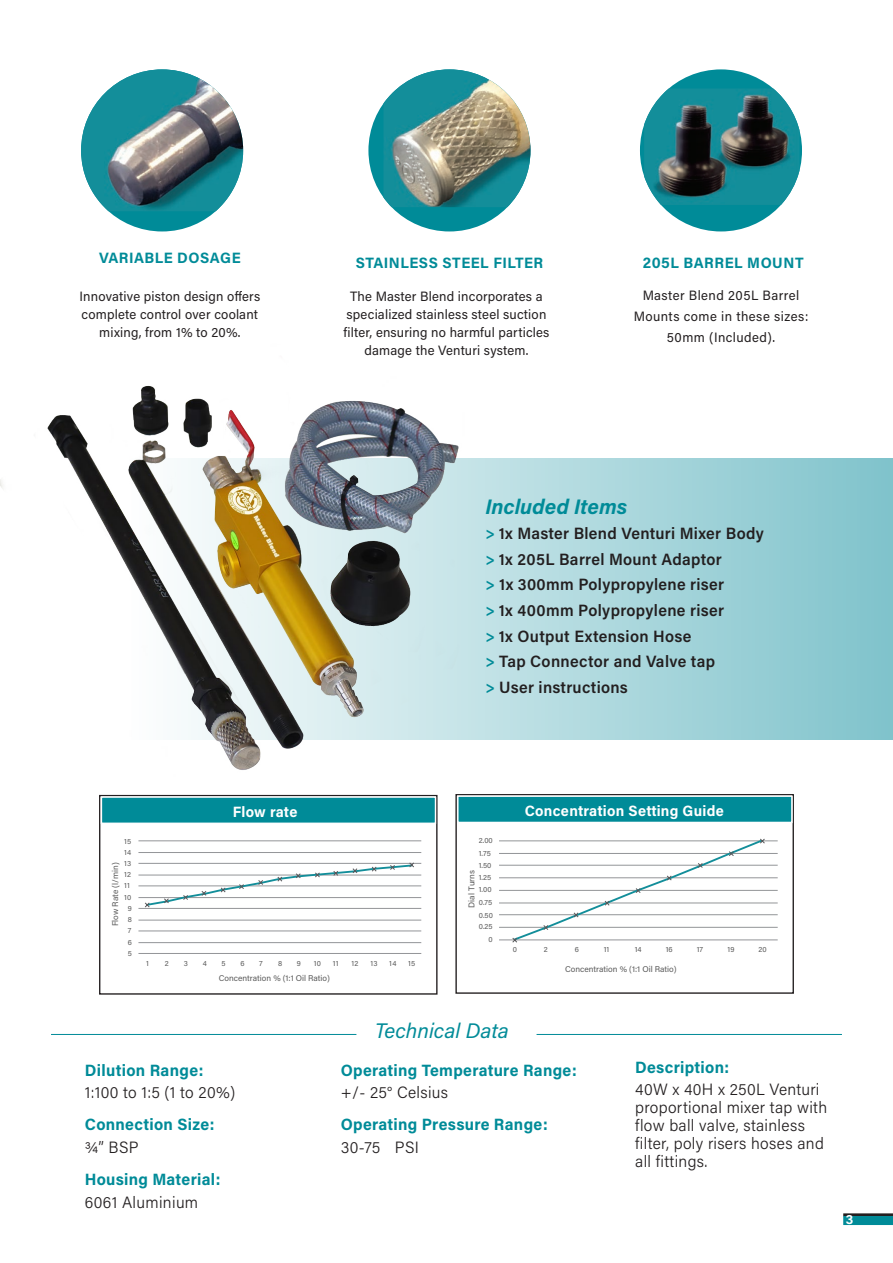
<style>
.page{position:relative;width:893px;height:1263px;background:#fff}
.page>*{position:absolute;margin:0;border:0;box-sizing:border-box;transform-origin:0 0}
.subhead{font:italic 700 21px "Acumin Pro";color:#008b98}
.subhead-2{font:italic 21px "Acumin Pro";color:#008b98}
.body{font:300 16.35px/18px "Acumin Pro";letter-spacing:.02em;color:#231f20}
.body-2{font:600 16.35px "Acumin Pro";letter-spacing:.02em;color:#231f20}
.body-3{font:700 16.35px "Acumin Pro";letter-spacing:.02em;color:#008b98}
.body-4{font:700 15px "Acumin Pro";letter-spacing:.035em;color:#008b98}
.body-5{font:700 14.85px "Acumin Pro";letter-spacing:.02em;color:#fff}
.body-6{font:13.5px/18px "Acumin Pro";letter-spacing:.015em;color:#231f20;text-align:center}
.body-7{font:13.5px "Acumin Pro";letter-spacing:.035em;color:#231f20}
.Acumin_Pages{font:700 13.5px "Acumin Pro";color:#fff}
.t1{font:8.4px "Acumin Pro";color:#5a5a5a}
.t2{font:7.5px "Acumin Pro";color:#5a5a5a}
.s1{color:#008b98}
.s2{font-weight:700;color:#008b98}
</style>
<div class="page">
<hr style="left:843px;top:1213px;width:50px;height:3px;background:#231f20">
<div style="left:843px;top:1216px;width:50px;height:9px;background:#008b98"></div>
<svg style="left:464px;top:458px;width:429px;height:281px;background:#a2d3d9"></svg>
<img style="left:0;top:385px;width:464px;height:410px">
<div style="left:99px;top:795px;width:339px;height:200px;border:1px solid #231f20"></div>
<div style="left:455px;top:794px;width:339px;height:200px;border:1px solid #231f20"></div>
<hr style="left:138px;top:942px;width:283px;height:1px;background:#939598">
<hr style="left:138px;top:931px;width:283px;height:1px;background:#939598">
<hr style="left:138px;top:920px;width:283px;height:1px;background:#939598">
<hr style="left:138px;top:908px;width:283px;height:1px;background:#939598">
<hr style="left:138px;top:897px;width:283px;height:1px;background:#939598">
<hr style="left:138px;top:885px;width:283px;height:1px;background:#939598">
<hr style="left:138px;top:875px;width:283px;height:1px;background:#939598">
<hr style="left:138px;top:863px;width:283px;height:1px;background:#939598">
<hr style="left:138px;top:852px;width:283px;height:1px;background:#939598">
<hr style="left:138px;top:840px;width:283px;height:1px;background:#939598">
<hr style="left:138px;top:953px;width:283px;height:1px;background:#939598">
<svg style="left:144px;top:862px;width:271px;height:46px"></svg>
<hr style="left:499px;top:927px;width:279px;height:1px;background:#939598">
<hr style="left:499px;top:914px;width:279px;height:1px;background:#939598">
<hr style="left:499px;top:903px;width:279px;height:1px;background:#939598">
<hr style="left:499px;top:890px;width:279px;height:1px;background:#939598">
<hr style="left:499px;top:877px;width:279px;height:1px;background:#939598">
<hr style="left:499px;top:865px;width:279px;height:1px;background:#939598">
<hr style="left:499px;top:853px;width:279px;height:1px;background:#939598">
<hr style="left:499px;top:840px;width:279px;height:1px;background:#939598">
<hr style="left:499px;top:939px;width:279px;height:1px;background:#939598">
<svg style="left:512px;top:838px;width:253px;height:105px"></svg>
<div style="left:101px;top:796px;width:335px;height:28px;background:#008b98;border:1px solid #fff"></div>
<div style="left:457px;top:795px;width:335px;height:28px;background:#008b98;border:1px solid #fff"></div>
<div style="left:81px;top:69px;width:162px;height:162px;background:#008b98;border-radius:50%"></div>
<img style="left:81px;top:69px;width:162px;height:142px">
<div style="left:368px;top:69px;width:162px;height:162px;background:#008b98;border-radius:50%"></div>
<img style="left:383px;top:69px;width:147px;height:138px">
<div style="left:640px;top:69px;width:162px;height:162px;background:#008b98;border-radius:50%"></div>
<img style="left:644px;top:88px;width:155px;height:117px">
<hr style="left:51px;top:1034px;width:305px;height:1px;background:#008b98">
<hr style="left:537px;top:1034px;width:305px;height:1px;background:#008b98">
<p class="body-4" style="left:99px;top:247px;width:143px">VARIABLE DOSAGE</p>
<p class="body-4" style="left:356px;top:253px;width:189px">STAINLESS STEEL FILTER</p>
<p class="body-4" style="left:643px;top:253px;width:162px">205L BARREL MOUNT</p>
<p class="body-6" style="left:80px;top:287px;width:182px">Innovative piston design offers complete control over coolant mixing, from 1% to 20%.</p>
<p class="body-6" style="left:343px;top:287px;width:208px">The Master Blend incorporates a specialized stainless steel suction filter, ensuring no harmful particles damage the Venturi system.</p>
<p class="body-7" style="left:643px;top:286px;width:158px">Master Blend 205L Barrel</p>
<p class="body-7" style="left:634px;top:307px;width:176px">Mounts come in these sizes:</p>
<p class="body-7" style="left:667px;top:328px;width:110px">50mm (Included).</p>
<p class="subhead" style="left:485px;top:491px;width:143px">Included Items</p>
<p class="body-2" style="left:485px;top:522px;width:280px"><span class="s1">&gt;</span> 1x Master Blend Venturi Mixer Body</p>
<p class="body-2" style="left:485px;top:548px;width:238px"><span class="s1">&gt;</span> 1x 205L Barrel Mount Adaptor</p>
<p class="body-2" style="left:485px;top:573px;width:240px"><span class="s1">&gt;</span> 1x 300mm Polypropylene riser</p>
<p class="body-2" style="left:485px;top:599px;width:240px"><span class="s1">&gt;</span> 1x 400mm Polypropylene riser</p>
<p class="body-2" style="left:485px;top:624px;width:208px"><span class="s1">&gt;</span> 1x Output Extension Hose</p>
<p class="body-2" style="left:485px;top:650px;width:231px"><span class="s1">&gt;</span> Tap Connector and Valve tap</p>
<p class="body-2" style="left:485px;top:676px;width:144px"><span class="s1">&gt;</span> User instructions</p>
<p class="body-5" style="left:233px;top:801px;width:66px">Flow rate</p>
<p class="body-5" style="left:525px;top:800px;width:200px">Concentration Setting Guide</p>
<p class="t2" style="left:124px;top:836px;width:9px">15</p>
<p class="t2" style="left:479px;top:835px;width:15px">2.00</p>
<p class="t2" style="left:124px;top:847px;width:9px">14</p>
<p class="t2" style="left:479px;top:848px;width:13px">1.75</p>
<p class="t2" style="left:124px;top:858px;width:9px">13</p>
<p class="t1" style="left:109px;top:926px;width:65px;rotate:-90deg">Flow Rate (l/min)</p>
<p class="t2" style="left:124px;top:869px;width:9px">12</p>
<p class="t2" style="left:124px;top:880px;width:7px">11</p>
<p class="t2" style="left:124px;top:892px;width:9px">10</p>
<p class="t2" style="left:128px;top:903px;width:6px">9</p>
<p class="t2" style="left:128px;top:914px;width:6px">8</p>
<p class="t2" style="left:128px;top:925px;width:5px">7</p>
<p class="t2" style="left:479px;top:860px;width:14px">1.50</p>
<p class="t1" style="left:466px;top:907px;width:39px;rotate:-90deg">Dial Turns</p>
<p class="t2" style="left:479px;top:872px;width:14px">1.25</p>
<p class="t2" style="left:479px;top:885px;width:14px">1.00</p>
<p class="t2" style="left:479px;top:897px;width:15px">0.75</p>
<p class="t2" style="left:479px;top:910px;width:16px">0.50</p>
<p class="t2" style="left:479px;top:921px;width:15px">0.25</p>
<p class="t2" style="left:128px;top:937px;width:6px">6</p>
<p class="t2" style="left:488px;top:934px;width:6px">0</p>
<p class="t2" style="left:128px;top:948px;width:6px">5</p>
<p class="t2" style="left:513px;top:944px;width:6px">0</p>
<p class="t2" style="left:544px;top:944px;width:5px">2</p>
<p class="t2" style="left:575px;top:944px;width:6px">6</p>
<p class="t2" style="left:604px;top:944px;width:7px">11</p>
<p class="t2" style="left:635px;top:944px;width:8px">14</p>
<p class="t2" style="left:666px;top:944px;width:8px">16</p>
<p class="t2" style="left:697px;top:944px;width:8px">17</p>
<p class="t2" style="left:728px;top:944px;width:8px">19</p>
<p class="t2" style="left:759px;top:944px;width:10px">20</p>
<p class="t2" style="left:146px;top:958px;width:4px">1</p>
<p class="t2" style="left:165px;top:958px;width:5px">2</p>
<p class="t2" style="left:184px;top:958px;width:6px">3</p>
<p class="t2" style="left:203px;top:958px;width:6px">4</p>
<p class="t2" style="left:222px;top:958px;width:6px">5</p>
<p class="t2" style="left:240px;top:958px;width:6px">6</p>
<p class="t2" style="left:259px;top:958px;width:5px">7</p>
<p class="t2" style="left:278px;top:958px;width:6px">8</p>
<p class="t2" style="left:297px;top:958px;width:6px">9</p>
<p class="t2" style="left:314px;top:958px;width:9px">10</p>
<p class="t2" style="left:333px;top:958px;width:7px">11</p>
<p class="t2" style="left:352px;top:958px;width:9px">12</p>
<p class="t2" style="left:370px;top:958px;width:9px">13</p>
<p class="t2" style="left:389px;top:958px;width:9px">14</p>
<p class="t2" style="left:408px;top:958px;width:9px">15</p>
<p class="t1" style="left:219px;top:972px;width:113px">Concentration % (1:1 Oil Ratio)</p>
<p class="t1" style="left:565px;top:963px;width:113px">Concentration % (1:1 Oil Ratio)</p>
<p class="subhead-2" style="left:375px;top:1016px;width:135px">Technical Data</p>
<p class="body" style="left:85px;top:1058px;width:152px;line-height:22.6px"><span class="s2">Dilution Range:<br></span>1:100 to 1:5 (1 to 20%)</p>
<p class="body-3" style="left:341px;top:1058px;width:237px">Operating Temperature Range:</p>
<p class="body" style="left:341px;top:1083px;width:109px">+/- 25° Celsius</p>
<p class="body-3" style="left:85px;top:1113px;width:131px">Connection Size:</p>
<p class="body" style="left:85px;top:1138px;width:55px">¾” BSP</p>
<p class="body-3" style="left:85px;top:1168px;width:137px">Housing Material:</p>
<p class="body" style="left:85px;top:1192px;width:115px">6061 Aluminium</p>
<p class="body-3" style="left:341px;top:1113px;width:208px">Operating Pressure Range:</p>
<p class="body" style="left:341px;top:1138px;width:80px">30-75 PSI</p>
<p class="body-3" style="left:635px;top:1055px;width:95px">Description:</p>
<p class="body" style="left:635px;top:1080px;width:193px">40W x 40H x 250L Venturi proportional mixer tap with flow ball valve, stainless filter, poly risers hoses and all fittings.</p>
<p class="Acumin_Pages" style="left:846px;top:1210px;width:9px">3</p>
</div>
